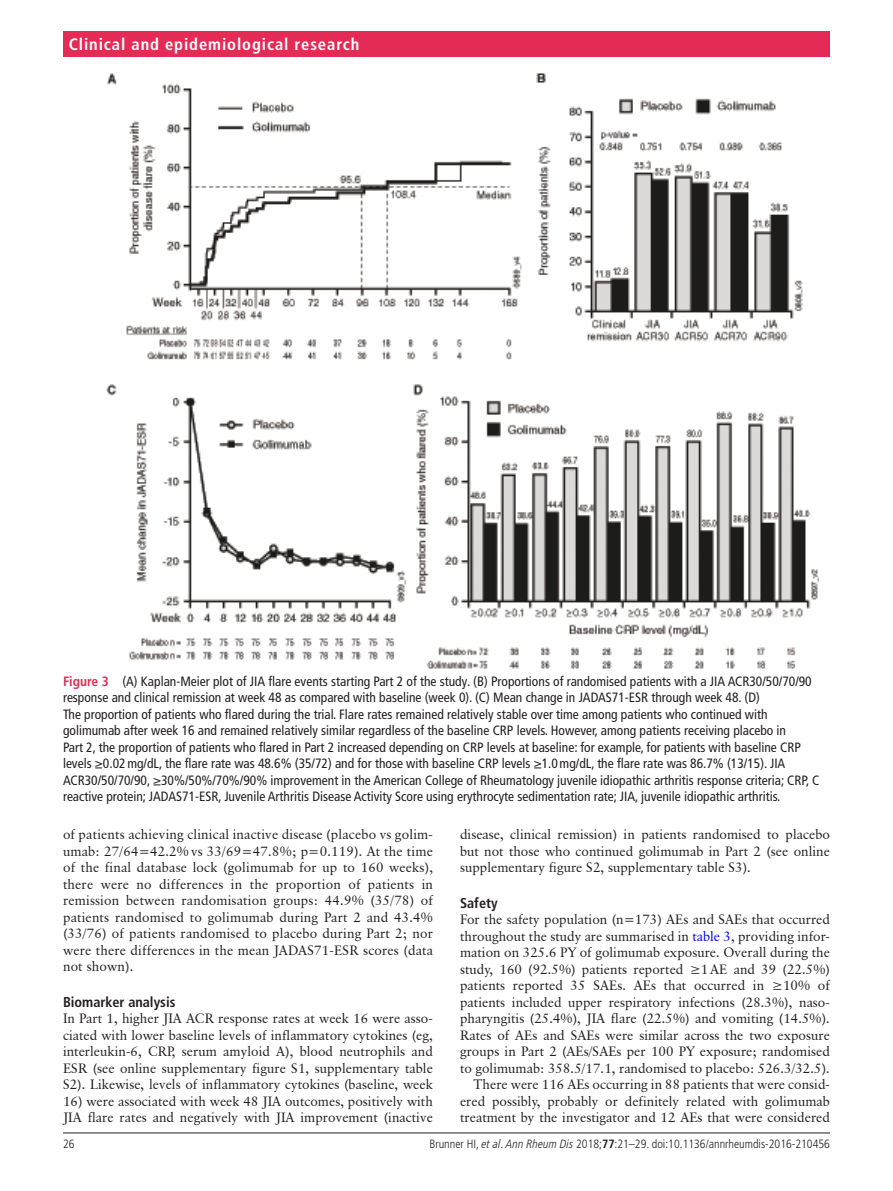
<style>
.page{position:relative;width:893px;height:1191px;background:#fff}
.page>*{position:absolute;margin:0;border:0;box-sizing:border-box;transform-origin:0 0}
.t1{font:700 condensed 16.5px "Frutiger LT Pro";letter-spacing:.055em;color:#fff}
.t2{font:700 condensed 14.25px "Frutiger LT Pro";color:#231f20}
.t3{font:13.5px/16.5px "Classical Garamond BT";color:#231f20;text-align:justify}
.t4{font:condensed 13.5px/16.5px "Frutiger LT Pro";color:#231f20}
.t5{font:300 condensed 12px "Frutiger LT Pro";color:#231f20}
.s1{font-weight:700;color:#e42b56}
.s2{color:#00f}
.s3{font-style:italic}
.s4{font-weight:700}
</style>
<div class="page">
<hr style="left:63px;top:1132px;width:767px;height:1px;background:#231f20">
<div style="left:63px;top:31px;width:767px;height:25px;background:#e42b56"></div>
<img style="left:106px;top:73px;width:712px;height:596px">
<p class="t1" style="left:69px;top:34px;width:292px">Clinical and epidemiological research</p>
<p class="t4" style="left:63px;top:673px;width:758px"><span class="s1">Figure 3</span> (A) Kaplan-Meier plot of JIA flare events starting Part 2 of the study. (B) Proportions of randomised patients with a JIA ACR30/50/70/90 response and clinical remission at week 48 as compared with baseline (week 0). (C) Mean change in JADAS71-ESR through week 48. (D)<br>The proportion of patients who flared during the trial. Flare rates remained relatively stable over time among patients who continued with golimumab after week 16 and remained relatively similar regardless of the baseline CRP levels. However, among patients receiving placebo in<br>Part 2, the proportion of patients who flared in Part 2 increased depending on CRP levels at baseline: for example, for patients with baseline CRP levels ≥0.02mg/dL, the flare rate was 48.6% (35/72) and for those with baseline CRP levels ≥1.0mg/dL, the flare rate was 86.7% (13/15). JIA ACR30/50/70/90, ≥30%/50%/70%/90% improvement in the American College of Rheumatology juvenile idiopathic arthritis response criteria; CRP, C reactive protein; JADAS71-ESR, Juvenile Arthritis Disease Activity Score using erythrocyte sedimentation rate; JIA, juvenile idiopathic arthritis.</p>
<p class="t3" style="left:63px;top:826px;width:372px">of patients achieving clinical inactive disease (placebo vs golim&shy;umab: 27/64=42.2%vs 33/69=47.8%; p=0.119). At the time of the final database lock (golimumab for up to 160 weeks), there were no differences in the proportion of patients in remission between randomisation groups: 44.9% (35/78) of patients randomised to golimumab during Part 2 and 43.4% (33/76) of patients randomised to placebo during Part 2; nor were there differences in the mean JADAS71-ESR scores (data not shown).</p>
<p class="t2" style="left:63px;top:993px;width:114px">Biomarker analysis</p>
<p class="t3" style="left:63px;top:1010px;width:371px">In Part 1, higher JIA ACR response rates at week 16 were asso&shy;ciated with lower baseline levels of inflammatory cytokines (eg, interleukin-6, CRP, serum amyloid A), blood neutrophils and ESR (see online supplementary figure S1, supplementary table S2). Likewise, levels of inflammatory cytokines (baseline, week</p>
<p class="t3" style="left:63px;top:1092px;width:371px">16) were associated with week 48 JIA outcomes, positively with<br>JIA flare rates and negatively with JIA improvement (inactive</p>
<p class="t3" style="left:460px;top:826px;width:371px">disease, clinical remission) in patients randomised to placebo but not those who continued golimumab in Part 2 (see online supplementary figure S2, supplementary table S3).</p>
<p class="t2" style="left:460px;top:894px;width:39px">Safety</p>
<p class="t3" style="left:460px;top:911px;width:371px;text-align:right">For the safety population (n=173) AEs and SAEs that occurred throughout the study are summarised in <span class="s2">table 3</span>, providing infor&shy;mation on 325.6 PY of golimumab exposure. Overall during the study, 160 (92.5%) patients reported ≥1AE and 39 (22.5%) patients reported 35 SAEs. AEs that occurred in ≥10% of patients included upper respiratory infections (28.3%), naso&shy;pharyngitis (25.4%), JIA flare (22.5%) and vomiting (14.5%).<br>Rates of AEs and SAEs were similar across the two exposure groups in Part 2 (AEs/SAEs per 100 PY exposure; randomised to golimumab: 358.5/17.1, randomised to placebo: 526.3/32.5).<br>There were 116 AEs occurring in 88 patients that were consid&shy;ered possibly, probably or definitely related with golimumab treatment by the investigator and 12 AEs that were considered</p>
<p class="t5" style="left:63px;top:1136px;width:13px">26</p>
<p class="t5" style="left:429px;top:1136px;width:402px">Brunner HI, <span class="s3">et al</span>. <span class="s3">Ann Rheum Dis</span> 2018;<span class="s4">77</span>:21–29. doi:10.1136/annrheumdis-2016-210456</p>
</div>
